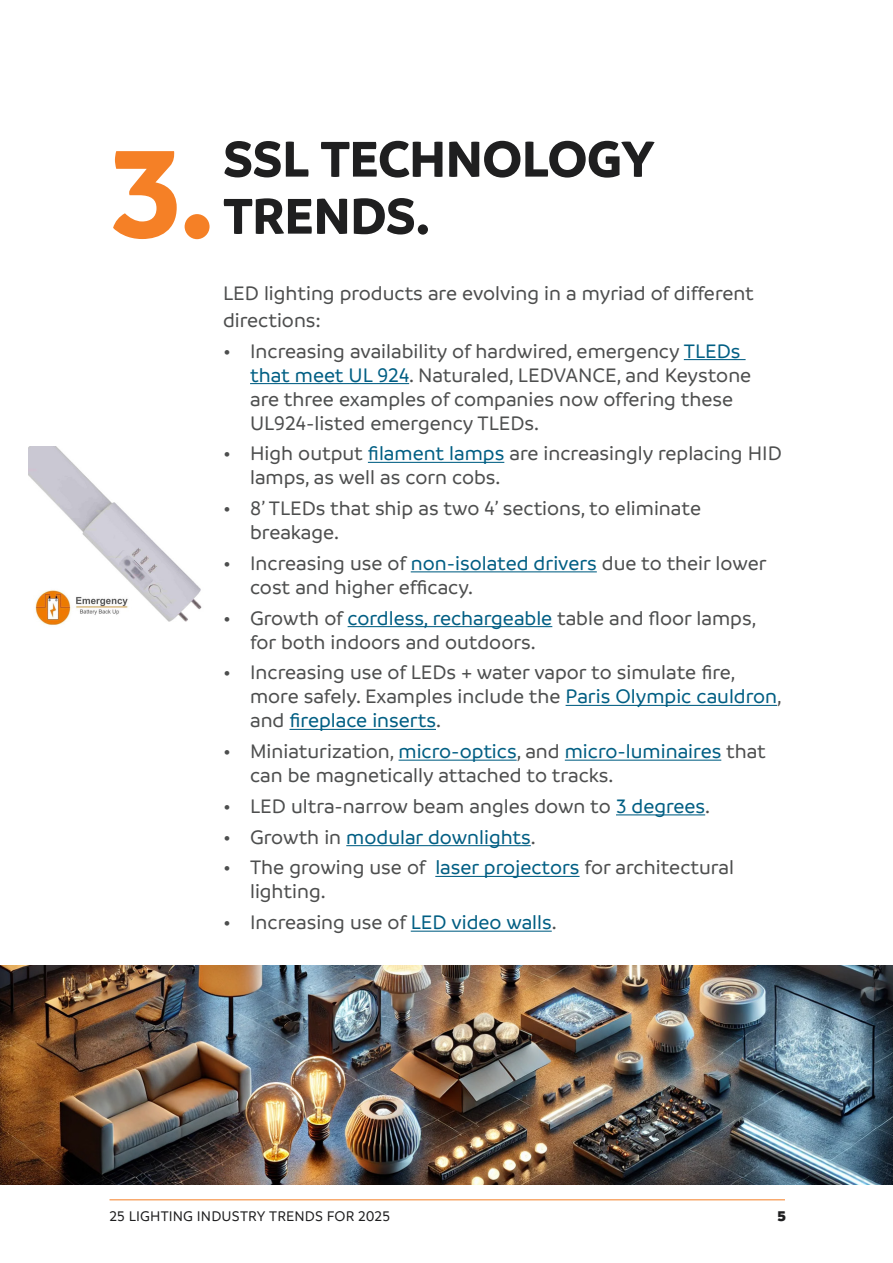
<style>
.page{position:relative;width:893px;height:1263px;background:#fff}
.page>*{position:absolute;margin:0;border:0;box-sizing:border-box;transform-origin:0 0}
.t1{font:700 132px "Branding";color:#f58026}
.t2{font:700 54px/57px "Branding";letter-spacing:-.01em;color:#1f1f20}
.t3{font:500 21px/24px "Branding";color:#4d4e4e}
.t4{font:500 21px "Branding";color:#005e83}
.t5{font:500 15px "Branding";letter-spacing:.01em;color:#1f1f20}
.t6{font:900 15px "Branding";color:#1f1f20}
.s1{color:#005e83}
.s2{color:#4d4e4e}
</style>
<div class="page">
<hr style="left:110px;top:1199px;width:675px;height:1px;background:#f58026">
<hr style="left:684px;top:359px;width:62px;height:1px;background:#005e83">
<hr style="left:250px;top:383px;width:159px;height:1px;background:#005e83">
<hr style="left:368px;top:462px;width:136px;height:1px;background:#005e83">
<hr style="left:411px;top:571px;width:186px;height:1px;background:#005e83">
<hr style="left:348px;top:626px;width:204px;height:1px;background:#005e83">
<hr style="left:566px;top:705px;width:211px;height:1px;background:#005e83">
<hr style="left:289px;top:729px;width:147px;height:1px;background:#005e83">
<hr style="left:399px;top:760px;width:118px;height:1px;background:#005e83">
<hr style="left:565px;top:760px;width:156px;height:1px;background:#005e83">
<hr style="left:616px;top:814px;width:89px;height:1px;background:#005e83">
<hr style="left:346px;top:845px;width:185px;height:1px;background:#005e83">
<hr style="left:435px;top:876px;width:145px;height:1px;background:#005e83">
<hr style="left:411px;top:931px;width:141px;height:1px;background:#005e83">
<img style="left:0;top:965px;width:893px;height:219px">
<img style="left:28px;top:447px;width:174px;height:179px">
<h1 class="t1" style="left:110px;top:118px;width:106px">3.</h1>
<h2 class="t2" style="left:223px;top:130px;width:433px">SSL TECHNOLOGY<br>TRENDS.</h2>
<p class="t3" style="left:223px;top:279px;width:532px;line-height:27px">LED lighting products are evolving in a myriad of different directions:</p>
<p class="t3" style="left:250px;top:339px;width:503px;text-indent:-27px">• Increasing availability of hardwired, emergency <span class="s1">TLEDs that meet UL 924</span>. Naturaled, LEDVANCE, and Keystone are three examples of companies now offering these UL924-listed emergency TLEDs.</p>
<p class="t3" style="left:250px;top:442px;width:533px;text-indent:-27px">• High output <span class="s1">filament lamps</span> are increasingly replacing HID lamps, as well as corn cobs.</p>
<p class="t3" style="left:250px;top:496px;width:452px;text-indent:-27px">• 8’ TLEDs that ship as two 4’ sections, to eliminate breakage.</p>
<p class="t3" style="left:250px;top:551px;width:518px;text-indent:-27px">• Increasing use of <span class="s1">non-isolated drivers</span> due to their lower cost and higher efficacy.</p>
<p class="t3" style="left:250px;top:606px;width:508px;text-indent:-27px">• Growth of <span class="s1">cordless, rechargeable</span> table and floor lamps, for both indoors and outdoors.</p>
<p class="t3" style="left:250px;top:660px;width:533px;text-indent:-27px">• Increasing use of LEDs + water vapor to simulate fire, more safely. Examples include the <span class="s1">Paris Olympic cauldron</span>, and <span class="s1">fireplace inserts</span>.</p>
<p class="t3" style="left:250px;top:739px;width:517px;text-indent:-27px">• Miniaturization, <span class="s1">micro-optics</span>, and <span class="s1">micro-luminaires</span> that can be magnetically attached to tracks.</p>
<p class="t3" style="left:223px;top:794px;width:489px">• LED ultra-narrow beam angles down to <span class="s1">3 degrees</span>.</p>
<p class="t4" style="left:223px;top:826px;width:314px"><span class="s2">• Growth in</span> modular downlights<span class="s2">.</span></p>
<p class="t3" style="left:250px;top:855px;width:485px;text-indent:-27px">• The growing use of <span class="s1">laser projectors</span> for architectural lighting.</p>
<p class="t3" style="left:223px;top:910px;width:335px">• Increasing use of <span class="s1">LED video walls</span>.</p>
<p class="t5" style="left:110px;top:1208px;width:282px">25 LIGHTING INDUSTRY TRENDS FOR 2025</p>
<p class="t6" style="left:778px;top:1207px;width:10px">5</p>
</div>
